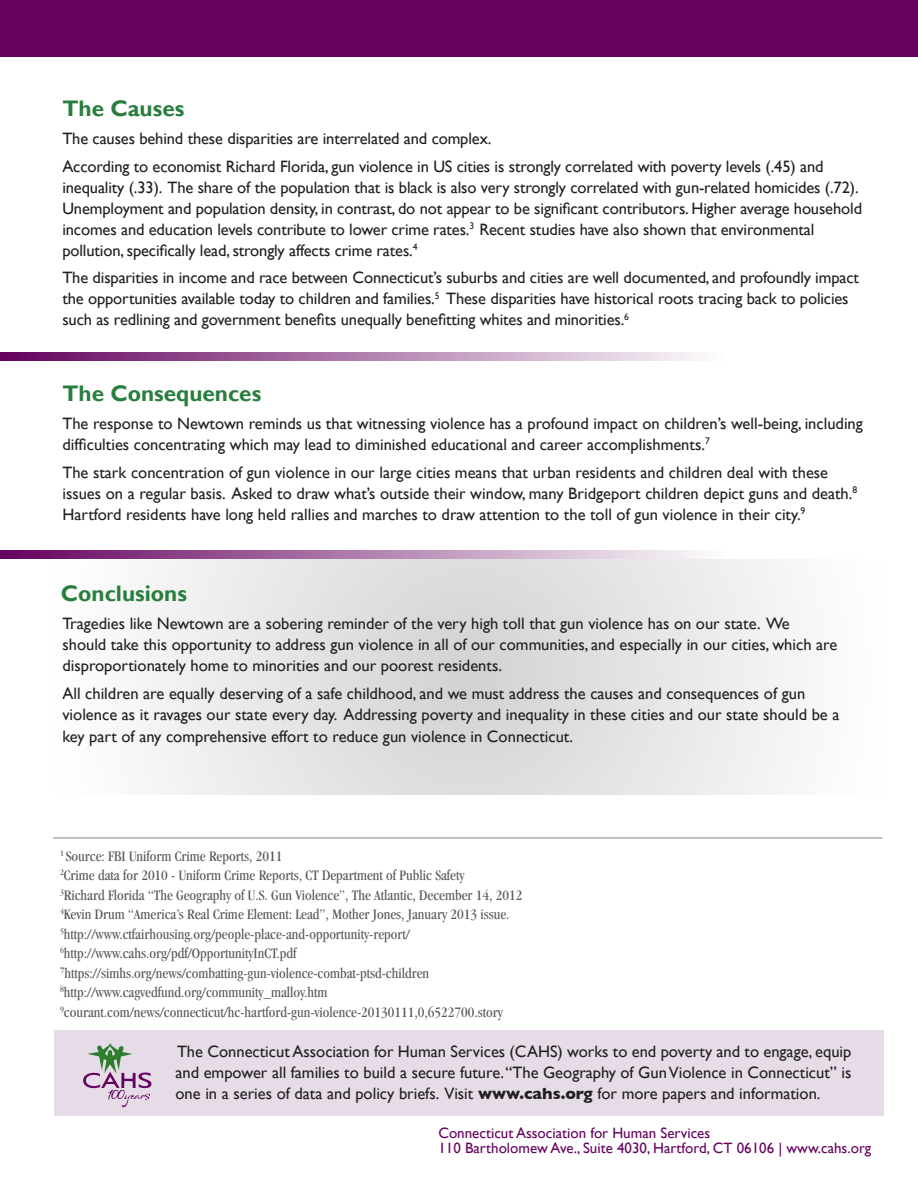
<style>
.page{position:relative;width:918px;height:1188px;background:#fff}
.page>*{position:absolute;margin:0;border:0;box-sizing:border-box;transform-origin:0 0}
.t1{font:700 22.5px "Gill Sans";color:#287e3d}
.t2{font:16.5px/21px "Gill Sans";color:#231f20}
.t3{font:condensed 15px "Garamond";color:#57585a}
.t4{font:15px "Gill Sans";color:#65035f}
.s1{font-weight:700}
</style>
<div class="page">
<svg style="left:142px;top:559px;width:654px;height:236px;fill:#e4e5e6"></svg>
<div style="left:0;top:0;width:918px;height:56px;background:#65035f"></div>
<div style="left:54px;top:1030px;width:829px;height:86px;background:#e6dce8"></div>
<svg style="left:83px;top:1043px;width:68px;height:64px"></svg>
<hr style="left:53px;top:838px;width:829px;height:1px;background:#808285">
<svg style="left:0;top:551px;width:699px;height:8px"></svg>
<svg style="left:0;top:352px;width:699px;height:9px"></svg>
<p class="t1" style="left:62px;top:95px;width:124px">The Causes</p>
<p class="t2" style="left:62px;top:128px;width:431px">The causes behind these disparities are interrelated and complex.</p>
<p class="t2" style="left:62px;top:155px;width:801px">According to economist Richard Florida, gun violence in US cities is strongly correlated with poverty levels (.45) and inequality (.33). The share of the population that is black is also very strongly correlated with gun-related homicides (.72).<br>Unemployment and population density, in contrast, do not appear to be significant contributors. Higher average household incomes and education levels contribute to lower crime rates.<sup>3</sup> Recent studies have also shown that environmental pollution, specifically lead, strongly affects crime rates.<sup>4</sup></p>
<p class="t2" style="left:62px;top:267px;width:798px">The disparities in income and race between Connecticut’s suburbs and cities are well documented, and profoundly impact the opportunities available today to children and families.<sup>5</sup> These disparities have historical roots tracing back to policies such as redlining and government benefits unequally benefitting whites and minorities.<sup>6</sup></p>
<p class="t1" style="left:62px;top:380px;width:200px">The Consequences</p>
<p class="t2" style="left:62px;top:413px;width:802px">The response to Newtown reminds us that witnessing violence has a profound impact on children’s well-being, including difficulties concentrating which may lead to diminished educational and career accomplishments.<sup>7</sup></p>
<p class="t2" style="left:62px;top:461px;width:796px">The stark concentration of gun violence in our large cities means that urban residents and children deal with these issues on a regular basis. Asked to draw what’s outside their window, many Bridgeport children depict guns and death.<sup>8<br></sup>Hartford residents have long held rallies and marches to draw attention to the toll of gun violence in their city.<sup>9</sup></p>
<p class="t1" style="left:61px;top:580px;width:128px">Conclusions</p>
<p class="t2" style="left:62px;top:613px;width:776px">Tragedies like Newtown are a sobering reminder of the very high toll that gun violence has on our state. We should take this opportunity to address gun violence in all of our communities, and especially in our cities, which are disproportionately home to minorities and our poorest residents.</p>
<p class="t2" style="left:62px;top:682px;width:779px">All children are equally deserving of a safe childhood, and we must address the causes and consequences of gun violence as it ravages our state every day. Addressing poverty and inequality in these cities and our state should be a</p>
<p class="t2" style="left:62px;top:726px;width:512px">key part of any comprehensive effort to reduce gun violence in Connecticut.</p>
<p class="t3" style="left:60px;top:847px;width:224px"><sup>1</sup> Source: FBI Uniform Crime Reports, 2011</p>
<p class="t3" style="left:60px;top:867px;width:406px"><sup>2</sup>Crime data for 2010 - Uniform Crime Reports, CT Department of Public Safety</p>
<p class="t3" style="left:60px;top:886px;width:464px"><sup>3</sup>Richard Florida “The Geography of U.S. Gun Violence”, The Atlantic, December 14, 2012</p>
<p class="t3" style="left:60px;top:906px;width:451px"><sup>4</sup>Kevin Drum “America’s Real Crime Element: Lead”, Mother Jones, January 2013 issue.</p>
<p class="t3" style="left:60px;top:925px;width:352px"><sup>5</sup>http://www.ctfairhousing.org/people-place-and-opportunity-report/</p>
<p class="t3" style="left:60px;top:945px;width:238px"><sup>6</sup>http://www.cahs.org/pdf/OpportunityInCT.pdf</p>
<p class="t3" style="left:60px;top:964px;width:371px"><sup>7</sup>https://simhs.org/news/combatting-gun-violence-combat-ptsd-children</p>
<p class="t3" style="left:60px;top:984px;width:269px"><sup>8</sup>http://www.cagvedfund.org/community_malloy.htm</p>
<p class="t3" style="left:60px;top:1003px;width:444px"><sup>9</sup>courant.com/news/connecticut/hc-hartford-gun-violence-20130111,0,6522700.story</p>
<p class="t2" style="left:176px;top:1041px;width:677px;text-align:justify">The Connecticut Association for Human Services (CAHS) works to end poverty and to engage, equip and empower all families to build a secure future. “The Geography of Gun Violence in Connecticut” is one in a series of data and policy briefs. Visit <span class="s1">www.cahs.org</span> for more papers and information.</p>
<p class="t4" style="left:438px;top:1124px;width:273px">Connecticut Association for Human Services</p>
<p class="t4" style="left:438px;top:1139px;width:434px">110 Bartholomew Ave., Suite 4030, Hartford, CT 06106 | www.cahs.org</p>
</div>
